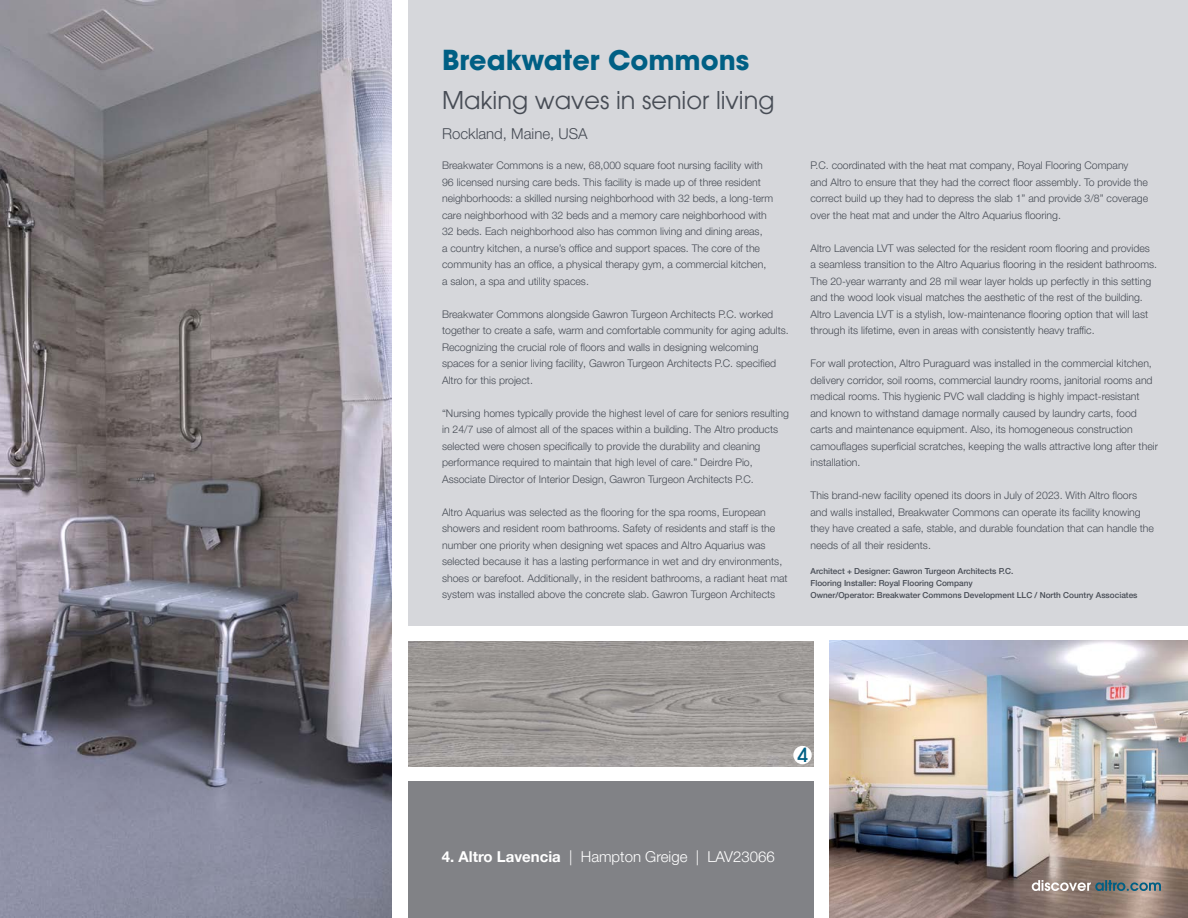
<style>
.page{position:relative;width:1188px;height:918px;background:#fff}
.page>*{position:absolute;margin:0;border:0;box-sizing:border-box;transform-origin:0 0}
.t1{font:700 27px "Avant Garde";color:#005f84}
.t2{font:24px "Avant Garde";color:#474c55}
.t3{font:500 19.2px "Avant Garde";color:#005f84}
.t4{font:300 15px "Helvetica Neue LT Pro";color:#fff}
.t5{font:300 15px "Helvetica Neue LT Pro";color:#474c55}
.t6{font:300 10.5px/16.5px "Helvetica Neue LT Pro";color:#474c55}
.t7{font:500 8.25px/12px "Helvetica Neue LT Pro";color:#474c55}
.s1{font-weight:700}
</style>
<div class="page">
<img style="left:0;top:0;width:392px;height:918px">
<div style="left:408px;top:0;width:780px;height:625px;background:#d6d7db"></div>
<img style="left:830px;top:641px;width:358px;height:277px">
<div style="left:408px;top:782px;width:406px;height:136px;background:#818286"></div>
<img style="left:408px;top:641px;width:406px;height:125px">
<div style="left:793px;top:746px;width:19px;height:18px;background:#fff;border-radius:50%"></div>
<svg style="left:1032px;top:880px;width:129px;height:11px"></svg>
<h1 class="t1" style="left:442px;top:43px;width:309px">Breakwater Commons</h1>
<h2 class="t2" style="left:442px;top:86px;width:334px">Making waves in senior living</h2>
<h3 class="t5" style="left:442px;top:125px;width:147px">Rockland, Maine, USA</h3>
<p class="t6" style="left:442px;top:157px;width:333px">Breakwater Commons is a new, 68,000 square foot nursing facility with 96 licensed nursing care beds. This facility is made up of three resident neighborhoods: a skilled nursing neighborhood with 32 beds, a long-term care neighborhood with 32 beds and a memory care neighborhood with 32 beds. Each neighborhood also has common living and dining areas,<br>a country kitchen, a nurse’s office and support spaces. The core of the community has an office, a physical therapy gym, a commercial kitchen, a salon, a spa and utility spaces.</p>
<p class="t6" style="left:442px;top:306px;width:348px">Breakwater Commons alongside Gawron Turgeon Architects P.C. worked together to create a safe, warm and comfortable community for aging adults.<br>Recognizing the crucial role of floors and walls in designing welcoming spaces for a senior living facility, Gawron Turgeon Architects P.C. specified Altro for this project.</p>
<p class="t6" style="left:442px;top:405px;width:348px">“Nursing homes typically provide the highest level of care for seniors resulting in 24/7 use of almost all of the spaces within a building. The Altro products selected were chosen specifically to provide the durability and cleaning performance required to maintain that high level of care.” Deirdre Pio, Associate Director of Interior Design, Gawron Turgeon Architects P.C.</p>
<p class="t6" style="left:442px;top:504px;width:347px">Altro Aquarius was selected as the flooring for the spa rooms, European showers and resident room bathrooms. Safety of residents and staff is the number one priority when designing wet spaces and Altro Aquarius was selected because it has a lasting performance in wet and dry environments, shoes or barefoot. Additionally, in the resident bathrooms, a radiant heat mat system was installed above the concrete slab. Gawron Turgeon Architects</p>
<p class="t6" style="left:811px;top:157px;width:339px">P.C. coordinated with the heat mat company, Royal Flooring Company and Altro to ensure that they had the correct floor assembly. To provide the correct build up they had to depress the slab 1” and provide 3/8” coverage over the heat mat and under the Altro Aquarius flooring.</p>
<p class="t6" style="left:811px;top:240px;width:348px">Altro Lavencia LVT was selected for the resident room flooring and provides a seamless transition to the Altro Aquarius flooring in the resident bathrooms.<br>The 20-year warranty and 28 mil wear layer holds up perfectly in this setting and the wood look visual matches the aesthetic of the rest of the building.<br>Altro Lavencia LVT is a stylish, low-maintenance flooring option that will last through its lifetime, even in areas with consistently heavy traffic.</p>
<p class="t6" style="left:811px;top:355px;width:349px">For wall protection, Altro Puraguard was installed in the commercial kitchen, delivery corridor, soil rooms, commercial laundry rooms, janitorial rooms and medical rooms. This hygienic PVC wall cladding is highly impact-resistant and known to withstand damage normally caused by laundry carts, food carts and maintenance equipment. Also, its homogeneous construction camouflages superficial scratches, keeping the walls attractive long after their installation.</p>
<p class="t6" style="left:811px;top:487px;width:345px">This brand-new facility opened its doors in July of 2023. With Altro floors and walls installed, Breakwater Commons can operate its facility knowing they have created a safe, stable, and durable foundation that can handle the needs of all their residents.</p>
<p class="t7" style="left:811px;top:565px;width:329px">Architect + Designer: Gawron Turgeon Architects P.C.<br>Flooring Installer: Royal Flooring Company<br>Owner/Operator: Breakwater Commons Development LLC / North Country Associates</p>
<h3 class="t3" style="left:797px;top:743px;width:12px">4</h3>
<h3 class="t4" style="left:442px;top:847px;width:334px"><span class="s1">4. Altro Lavencia</span> | Hampton Greige | LAV23066</h3>
</div>
